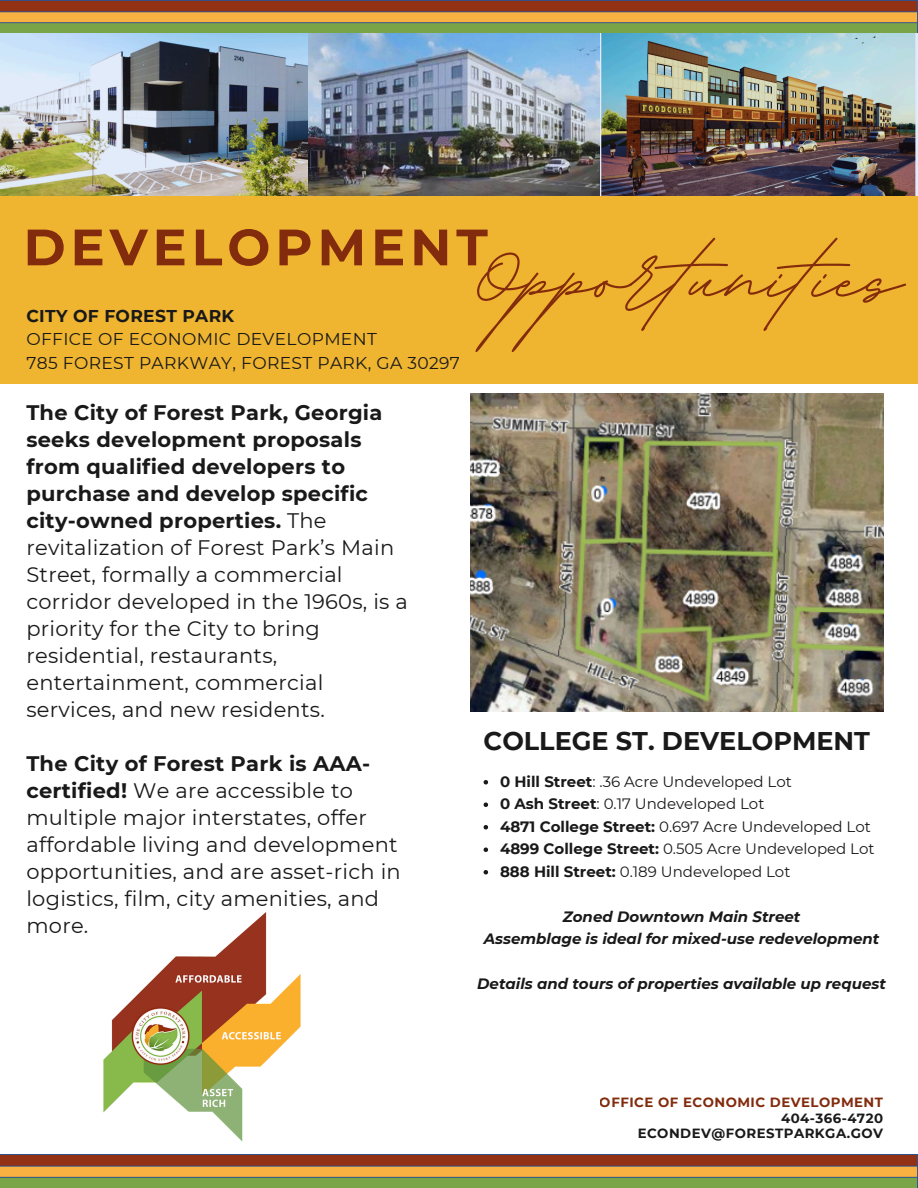
<style>
.page{position:relative;width:918px;height:1188px;background:#fff}
.page>*{position:absolute;margin:0;border:0;box-sizing:border-box;transform-origin:0 0}
.t1{font:700 136.8px "BD Script";color:#822b0d}
.t2{font:700 51px "Montserrat";letter-spacing:.095em;color:#822b0d}
.t3{font:700 25.5px "Montserrat";color:#191919}
.t4{font:21px/27px "Montserrat";letter-spacing:.01em;color:#191919}
.t5{font:17.1px/23.7px "Montserrat";letter-spacing:.02em;color:#191919}
.t6{font:15px "Montserrat";color:#191919}
.t7{font:italic 700 15px/22.5px "Montserrat";color:#191919;text-align:center}
.t8{font:700 13.35px/15.6px "Montserrat";letter-spacing:.035em;color:#191919;text-align:right}
.t9{font:700 13.35px "Montserrat";letter-spacing:.035em;color:#822b0d}
.s1{font-weight:700}
</style>
<div class="page">
<div style="left:0;top:195px;width:918px;height:188px;background:#efb430"></div>
<img style="left:0;top:0;width:918px;height:195px">
<img style="left:0;top:1155px;width:918px;height:33px">
<img style="left:471px;top:394px;width:412px;height:317px">
<svg style="left:484px;top:780px;width:4px;height:5px"></svg>
<svg style="left:484px;top:803px;width:4px;height:4px"></svg>
<svg style="left:484px;top:825px;width:4px;height:5px"></svg>
<svg style="left:484px;top:848px;width:4px;height:4px"></svg>
<svg style="left:484px;top:870px;width:4px;height:5px"></svg>
<img style="left:84px;top:912px;width:236px;height:276px">
<h4 class="t2" style="left:23px;top:216px;width:466px">DEVELOPMENT</h4>
<h4 class="t1" style="left:471px;top:188px;width:433px">Op ortunities</h4>
<h3 class="t5" style="left:26px;top:304px;width:435px"><span class="s1">CITY OF FOREST PARK<br></span>OFFICE OF ECONOMIC DEVELOPMENT<br>785 FOREST PARKWAY, FOREST PARK, GA 30297</h3>
<h5 class="t4" style="left:26px;top:399px;width:383px"><span class="s1">The City of Forest Park, Georgia seeks development proposals from qualified developers to purchase and develop specific city-owned properties.</span> The revitalization of Forest Park’s Main<br>Street, formally a commercial corridor developed in the 1960s, is a priority for the City to bring residential, restaurants, entertainment, commercial services, and new residents.</h5>
<p class="t4" style="left:26px;top:750px;width:376px"><span class="s1">The City of Forest Park is AAA&shy;certified!</span> We are accessible to multiple major interstates, offer affordable living and development opportunities, and are asset-rich in logistics, film, city amenities, and more.</p>
<p class="t3" style="left:484px;top:726px;width:388px">COLLEGE ST. DEVELOPMENT</p>
<p class="t6" style="left:500px;top:772px;width:293px"><span class="s1">0 Hill Street</span>: .36 Acre Undeveloped Lot</p>
<p class="t6" style="left:500px;top:795px;width:266px"><span class="s1">0 Ash Street</span>: 0.17 Undeveloped Lot</p>
<p class="t6" style="left:500px;top:817px;width:372px"><span class="s1">4871 College Street:</span> 0.697 Acre Undeveloped Lot</p>
<p class="t6" style="left:500px;top:840px;width:376px"><span class="s1">4899 College Street:</span> 0.505 Acre Undeveloped Lot</p>
<h6 class="t6" style="left:500px;top:862px;width:292px"><span class="s1">888 Hill Street:</span> 0.189 Undeveloped Lot</h6>
<h6 class="t7" style="left:484px;top:905px;width:397px">Zoned Downtown Main Street<br>Assemblage is ideal for mixed-use redevelopment</h6>
<p class="t7" style="left:477px;top:973px;width:410px">Details and tours of properties available up request</p>
<p class="t9" style="left:600px;top:1094px;width:285px">OFFICE OF ECONOMIC DEVELOPMENT</p>
<p class="t8" style="left:638px;top:1110px;width:247px">404-366-4720<br>ECONDEV@FORESTPARKGA.GOV</p>
</div>
